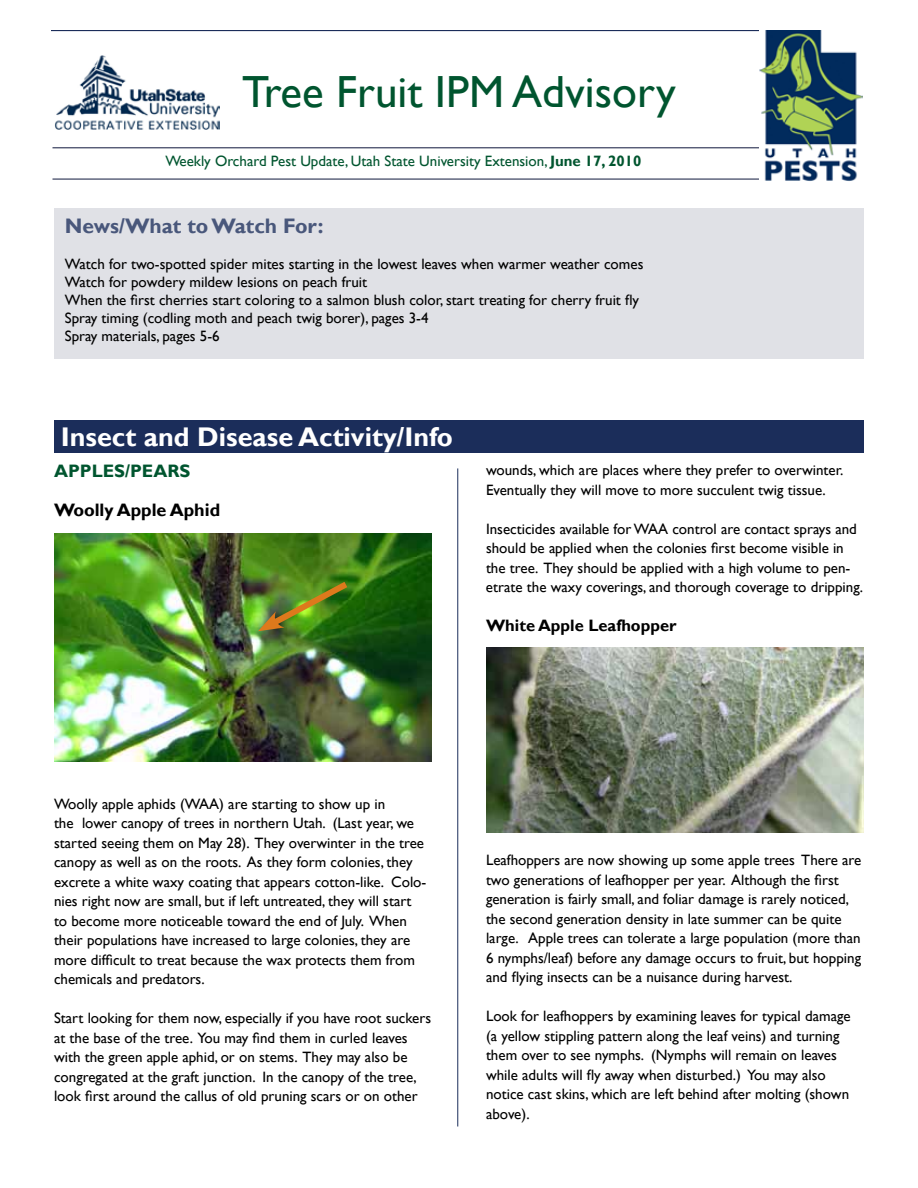
<style>
.page{position:relative;width:918px;height:1188px;background:#fff}
.page>*{position:absolute;margin:0;border:0;box-sizing:border-box;transform-origin:0 0}
.t1{font:45px "Gill Sans";color:#00552f}
.t2{font:700 27px "Gill Sans";color:#fff}
.t3{font:700 21px "Gill Sans";color:#49577b}
.t4{font:700 18px "Gill Sans";color:#000}
.t5{font:700 18px "Gill Sans";color:#00552f}
.t6{font:700 16.5px "Gill Sans";color:#000}
.t7{font:15px/19.5px "Gill Sans";color:#000}
.t8{font:15px "Gill Sans";color:#00552f}
.s1{font-weight:700}
</style>
<div class="page">
<hr style="left:52px;top:148px;width:711px;height:1px;background:#0f173c">
<hr style="left:52px;top:179px;width:711px;height:1px;background:#0f173c">
<img style="left:759px;top:31px;width:103px;height:150px">
<hr style="left:51px;top:30px;width:708px;height:1px;background:#1b2d5a">
<div style="left:54px;top:208px;width:810px;height:150px;background:#e0e1e6"></div>
<div style="left:54px;top:420px;width:810px;height:32px;background:#1b2d5a"></div>
<img style="left:54px;top:55px;width:165px;height:75px">
<hr style="left:457px;top:468px;width:1px;height:658px;background:#1b2d5a">
<img style="left:54px;top:533px;width:378px;height:229px">
<img style="left:258px;top:576px;width:96px;height:56px">
<img style="left:486px;top:648px;width:378px;height:184px">
<h1 class="t1" style="left:242px;top:65px;width:435px">Tree Fruit IPM Advisory</h1>
<p class="t8" style="left:165px;top:153px;width:478px">Weekly Orchard Pest Update, Utah State University Extension, <span class="s1">June 17, 2010</span></p>
<h3 class="t3" style="left:65px;top:213px;width:260px">News/What to Watch For:</h3>
<p class="t7" style="left:65px;top:255px;width:580px;line-height:18px">Watch for two-spotted spider mites starting in the lowest leaves when warmer weather comes Watch for powdery mildew lesions on peach fruit<br>When the first cherries start coloring to a salmon blush color, start treating for cherry fruit fly Spray timing (codling moth and peach twig borer), pages 3-4<br>Spray materials, pages 5-6</p>
<h2 class="t2" style="left:61px;top:420px;width:394px">Insect and Disease Activity/Info</h2>
<p class="t5" style="left:54px;top:461px;width:138px">APPLES/PEARS</p>
<p class="t4" style="left:54px;top:500px;width:168px">Woolly Apple Aphid</p>
<p class="t7" style="left:486px;top:461px;width:359px">wounds, which are places where they prefer to overwinter.<br>Eventually they will move to more succulent twig tissue.</p>
<p class="t7" style="left:486px;top:519px;width:379px">Insecticides available for WAA control are contact sprays and should be applied when the colonies first become visible in the tree. They should be applied with a high volume to pen&shy;etrate the waxy coverings, and thorough coverage to dripping.</p>
<p class="t6" style="left:486px;top:616px;width:192px">White Apple Leafhopper</p>
<p class="t7" style="left:54px;top:794px;width:374px">Woolly apple aphids (WAA) are starting to show up in<br>the lower canopy of trees in northern Utah. (Last year, we started seeing them on May 28). They overwinter in the tree canopy as well as on the roots. As they form colonies, they excrete a white waxy coating that appears cotton-like. Colo&shy;nies right now are small, but if left untreated, they will start to become more noticeable toward the end of July. When their populations have increased to large colonies, they are more difficult to treat because the wax protects them from chemicals and predators.</p>
<p class="t7" style="left:54px;top:1009px;width:379px">Start looking for them now, especially if you have root suckers at the base of the tree. You may find them in curled leaves with the green apple aphid, or on stems. They may also be congregated at the graft junction. In the canopy of the tree, look first around the callus of old pruning scars or on other</p>
<p class="t7" style="left:486px;top:851px;width:377px">Leafhoppers are now showing up some apple trees There are two generations of leafhopper per year. Although the first generation is fairly small, and foliar damage is rarely noticed, the second generation density in late summer can be quite large. Apple trees can tolerate a large population (more than 6 nymphs/leaf) before any damage occurs to fruit, but hopping and flying insects can be a nuisance during harvest.</p>
<p class="t7" style="left:486px;top:1007px;width:366px">Look for leafhoppers by examining leaves for typical damage (a yellow stippling pattern along the leaf veins) and turning them over to see nymphs. (Nymphs will remain on leaves while adults will fly away when disturbed.) You may also notice cast skins, which are left behind after molting (shown above).</p>
</div>
